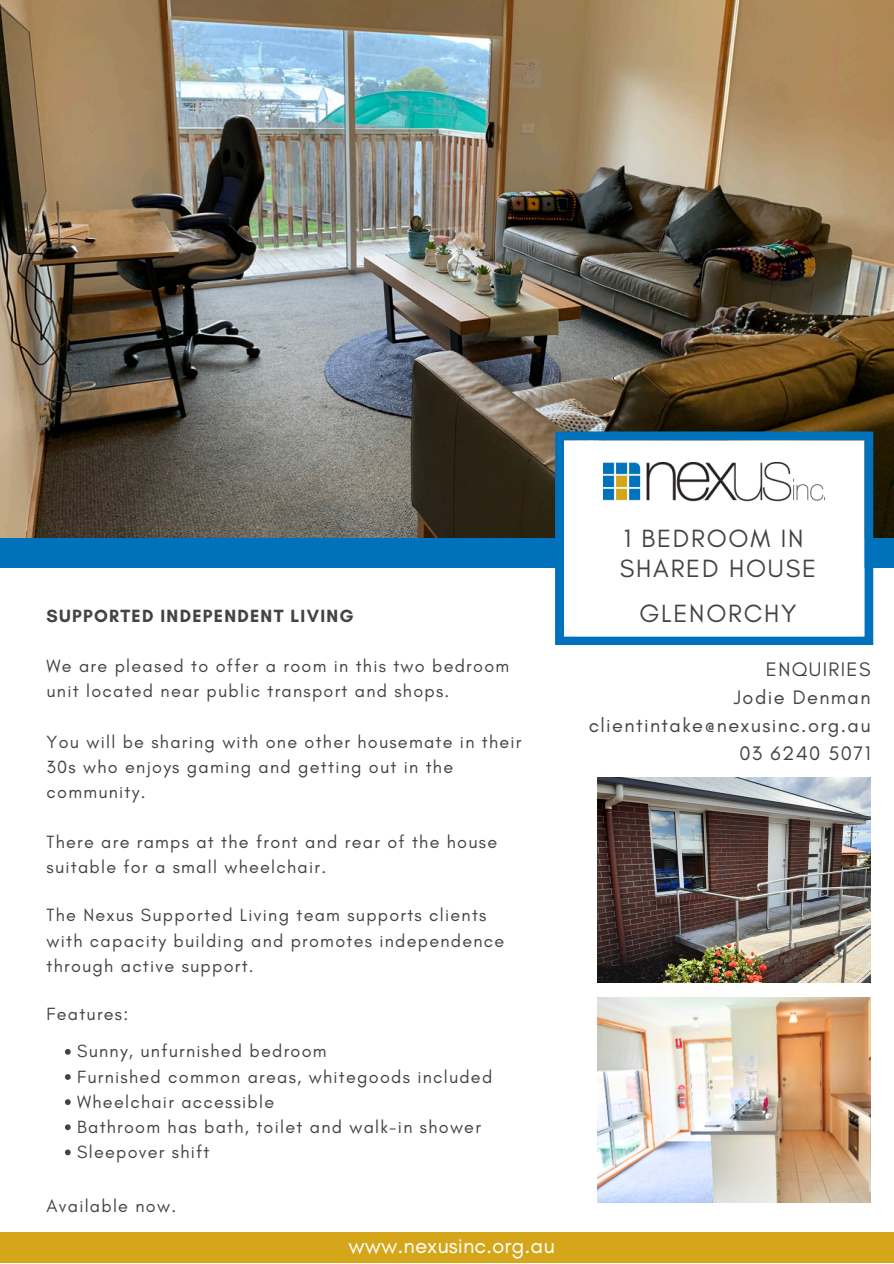
<style>
.page{position:relative;width:894px;height:1264px;background:#fff}
.page>*{position:absolute;margin:0;border:0;box-sizing:border-box;transform-origin:0 0}
.t1{font:25.35px/30.8px "Glacial Indifference";letter-spacing:.07em;color:#434343}
.t2{font:22.5px "Glacial Indifference";color:#fff}
.t3{font:19.95px "Glacial Indifference";letter-spacing:.07em;color:#434343}
.t4{font:18px/25.2px "Glacial Indifference";letter-spacing:.07em;color:#434343}
.t5{font:700 18px "Glacial Indifference";letter-spacing:.07em;color:#434343}
</style>
<div class="page">
<img style="left:0;top:0;width:893px;height:538px">
<div style="left:0;top:538px;width:893px;height:29px;background:#0072bc"></div>
<svg style="left:555px;top:431px;width:318px;height:214px;background:#0774ba"></svg>
<svg style="left:564px;top:440px;width:300px;height:196px"></svg>
<div style="left:0;top:1232px;width:893px;height:30px;background:#d5a619"></div>
<img style="left:603px;top:462px;width:221px;height:51px">
<img style="left:597px;top:777px;width:273px;height:205px">
<img style="left:597px;top:997px;width:273px;height:205px">
<svg style="left:65px;top:1049px;width:6px;height:5px"></svg>
<svg style="left:65px;top:1074px;width:6px;height:5px"></svg>
<svg style="left:65px;top:1099px;width:6px;height:5px"></svg>
<svg style="left:65px;top:1124px;width:6px;height:6px"></svg>
<svg style="left:65px;top:1149px;width:6px;height:6px"></svg>
<p class="t5" style="left:47px;top:604px;width:308px">SUPPORTED INDEPENDENT LIVING</p>
<p class="t4" style="left:47px;top:653px;width:464px">We are pleased to offer a room in this two bedroom unit located near public transport and shops.</p>
<h1 class="t4" style="left:47px;top:728px;width:476px">You will be sharing with one other housemate in their<br>30s who enjoys gaming and getting out in the community.</h1>
<p class="t4" style="left:47px;top:829px;width:452px">There are ramps at the front and rear of the house suitable for a small wheelchair.</p>
<h3 class="t4" style="left:47px;top:902px;width:459px">The Nexus Supported Living team supports clients with capacity building and promotes independence through active support.</h3>
<p class="t4" style="left:47px;top:1000px;width:83px">Features:</p>
<p class="t4" style="left:77px;top:1038px;width:251px">Sunny, unfurnished bedroom</p>
<p class="t4" style="left:77px;top:1063px;width:416px">Furnished common areas, whitegoods included</p>
<p class="t4" style="left:77px;top:1088px;width:198px">Wheelchair accessible</p>
<p class="t4" style="left:77px;top:1113px;width:405px">Bathroom has bath, toilet and walk-in shower</p>
<p class="t4" style="left:77px;top:1139px;width:134px">Sleepover shift</p>
<p class="t4" style="left:47px;top:1192px;width:131px">Available now.</p>
<p class="t2" style="left:348px;top:1231px;width:208px">www.nexusinc.org.au</p>
<p class="t1" style="left:619px;top:522px;width:198px">1 BEDROOM IN<br>SHARED HOUSE</p>
<p class="t1" style="left:639px;top:598px;width:159px">GLENORCHY</p>
<p class="t3" style="left:765px;top:657px;width:106px">ENQUIRIES</p>
<p class="t3" style="left:733px;top:685px;width:138px">Jodie Denman</p>
<p class="t3" style="left:588px;top:713px;width:283px">clientintake@nexusinc.org.au</p>
<p class="t3" style="left:739px;top:741px;width:133px">03 6240 5071</p>
</div>
